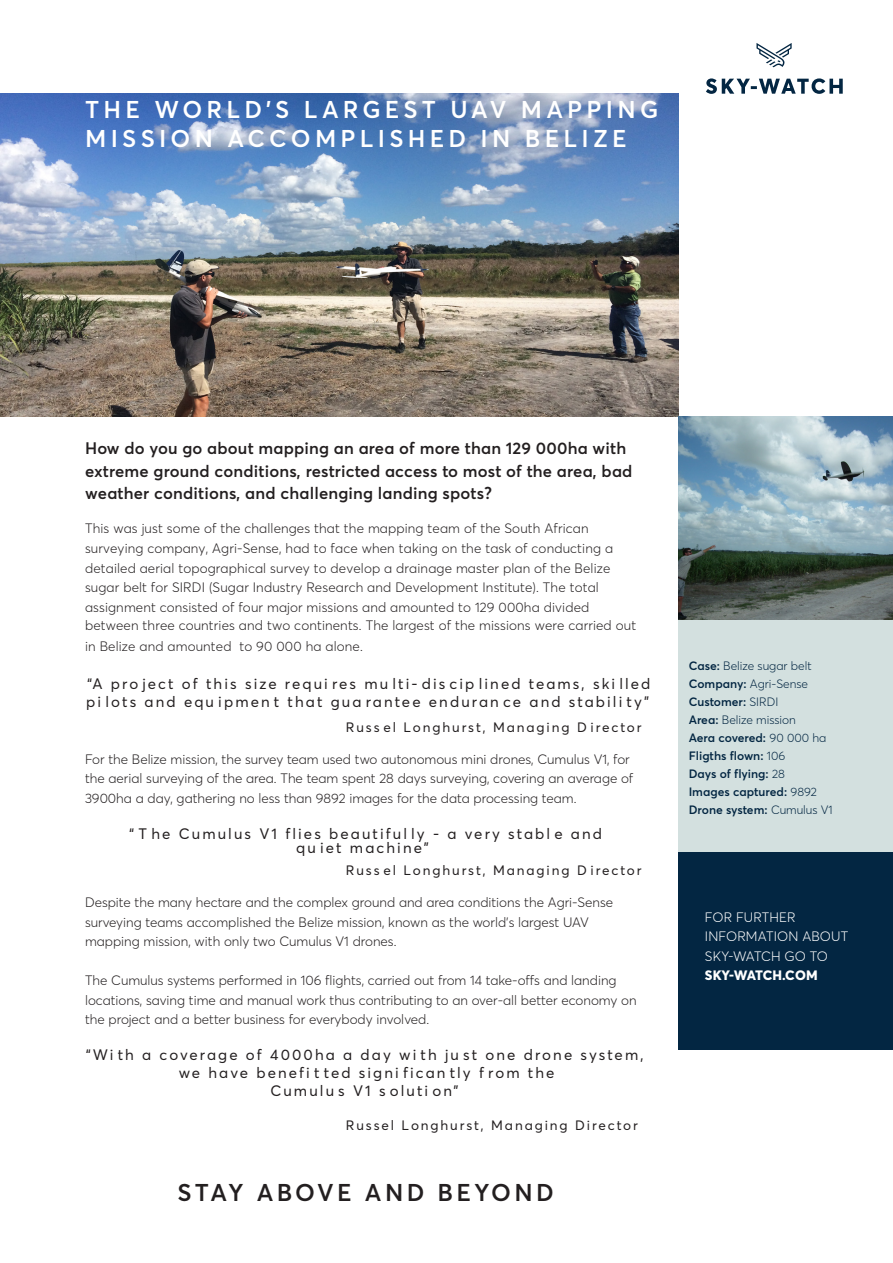
<style>
.page{position:relative;width:893px;height:1263px;background:#fff}
.page>*{position:absolute;margin:0;border:0;box-sizing:border-box;transform-origin:0 0}
.t1{font:600 24px/28.8px "Averta";letter-spacing:.175em;color:#fff}
.t2{font:600 24px "Averta";letter-spacing:.14em;color:#231f20}
.t3{font:600 16.5px/22.5px "Averta";letter-spacing:.01em;color:#231f20}
.t4{font:15px/18px "Averta";letter-spacing:.14em;color:#231f20;text-align:center}
.t5{font:300 13.5px/19.5px "Averta";color:#231f20}
.t6{font:13.5px "Averta";letter-spacing:.14em;color:#231f20}
.t7{font:300 13.5px "Averta";letter-spacing:.01em;color:#fff}
.t8{font:300 13.5px/19.5px "Averta";letter-spacing:-.015em;color:#fff}
.t9{font:600 12px "Averta";color:#032642}
.t10{font:300 12px "Averta";color:#032642}
.s1{font-weight:600}
.s2{font-weight:300}
.s3{font-weight:800}
</style>
<div class="page">
<div style="left:678px;top:852px;width:215px;height:197px;background:#032642"></div>
<div style="left:678px;top:620px;width:215px;height:232px;background:#d3e0df"></div>
<img style="left:0;top:94px;width:678px;height:323px">
<svg style="left:756px;top:43px;width:36px;height:24px"></svg>
<svg style="left:706px;top:78px;width:137px;height:16px"></svg>
<img style="left:678px;top:417px;width:215px;height:203px">
<p class="t1" style="left:85px;top:94px;width:574px">THE WORLD’S LARGEST UAV MAPPING<br>MISSION ACCOMPLISHED IN BELIZE</p>
<p class="t3" style="left:85px;top:436px;width:549px">How do you go about mapping an area of more than 129 000ha with extreme ground conditions, restricted access to most of the area, bad weather conditions, and challenging landing spots?</p>
<p class="t5" style="left:85px;top:518px;width:553px">This was just some of the challenges that the mapping team of the South African surveying company, Agri-Sense, had to face when taking on the task of conducting a detailed aerial topographical survey to develop a drainage master plan of the Belize sugar belt for SIRDI (Sugar Industry Research and Development Institute). The total assignment consisted of four major missions and amounted to 129 000ha divided between three countries and two continents. The largest of the missions were carried out</p>
<p class="t5" style="left:85px;top:636px;width:279px">in Belize and amounted to 90 000 ha alone.</p>
<p class="t4" style="left:86px;top:674px;width:565px;text-align:left">“A pro ject of this size requi res mu lti- dis cip lined teams, ski lled pi lots and equ ipmen t that gua rantee enduran ce and stabili ty”</p>
<p class="t6" style="left:346px;top:718px;width:297px">Russ el Longhurst, Managing D irector</p>
<p class="t5" style="left:85px;top:749px;width:550px">For the Belize mission, the survey team used two autonomous mini drones, Cumulus V1, for the aerial surveying of the area. The team spent 28 days surveying, covering an average of<br>3900ha a day, gathering no less than 9892 images for the data processing team.</p>
<p class="t4" style="left:129px;top:826px;width:474px;line-height:14.4px">“ T he Cumulus V1 flies beautiful ly - a very stabl e and qu iet machine”</p>
<p class="t6" style="left:346px;top:861px;width:297px">Russ el Longhurst, Managing D irector</p>
<p class="t5" style="left:85px;top:892px;width:530px">Despite the many hectare and the complex ground and area conditions the Agri-Sense surveying teams accomplished the Belize mission, known as the world’s largest UAV mapping mission, with only two Cumulus V1 drones.</p>
<p class="t5" style="left:85px;top:970px;width:553px">The Cumulus systems performed in 106 flights, carried out from 14 take-offs and landing locations, saving time and manual work thus contributing to an over-all better economy on the project and a better business for everybody involved.</p>
<p class="t4" style="left:86px;top:1045px;width:559px">“Wi th a coverage of 4000ha a day wi th ju st one drone system, we have benefi t ted signi fican tly f rom the<br>Cumulu s V1 s oluti on”</p>
<p class="t6" style="left:346px;top:1115px;width:293px">Russel Longhurst, Managing Director</p>
<p class="t2" style="left:178px;top:1176px;width:378px">STAY ABOVE AND BEYOND</p>
<p class="t10" style="left:689px;top:657px;width:125px"><span class="s1">Case:</span> Belize sugar belt</p>
<p class="t10" style="left:689px;top:675px;width:121px"><span class="s1">Company:</span> Agri-Sense</p>
<p class="t9" style="left:689px;top:693px;width:91px">Customer: <span class="s2">SIRDI</span></p>
<p class="t10" style="left:689px;top:711px;width:109px"><span class="s1">Area:</span> Belize mission</p>
<p class="t9" style="left:689px;top:729px;width:139px">Aera covered: <span class="s2">90 000 ha</span></p>
<p class="t9" style="left:689px;top:747px;width:98px">Fligths flown: <span class="s2">106</span></p>
<p class="t9" style="left:689px;top:765px;width:98px">Days of flying: <span class="s2">28</span></p>
<p class="t9" style="left:689px;top:783px;width:130px">Images captured: <span class="s2">9892</span></p>
<p class="t9" style="left:689px;top:801px;width:146px">Drone system: <span class="s2">Cumulus V1</span></p>
<p class="t7" style="left:705px;top:908px;width:92px">FOR FURTHER</p>
<p class="t7" style="left:705px;top:927px;width:145px">INFORMATION ABOUT</p>
<p class="t8" style="left:705px;top:946px;width:125px">SKY-WATCH GO TO<br><span class="s3">SKY-WATCH.COM</span></p>
</div>
